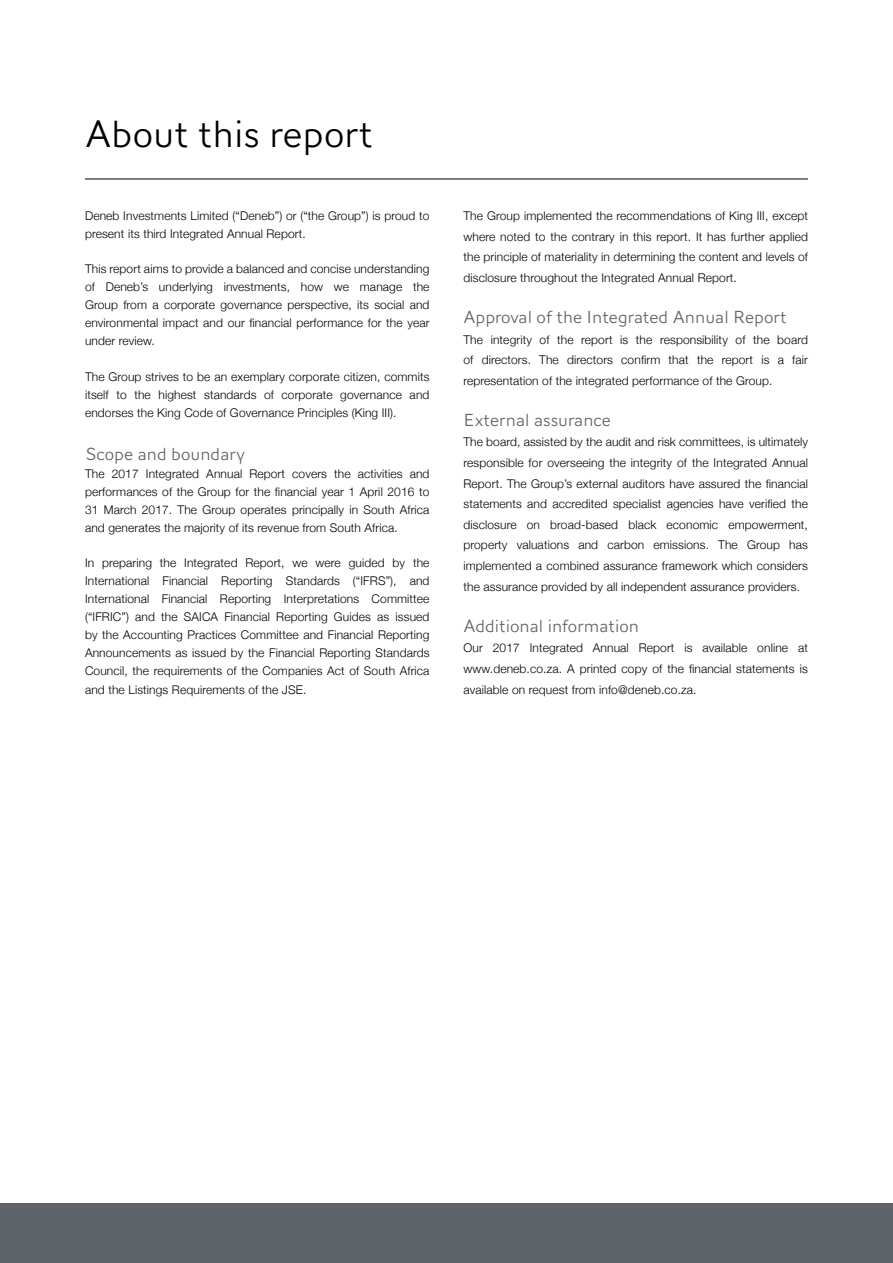
<style>
.page{position:relative;width:893px;height:1263px;background:#fff}
.page>*{position:absolute;margin:0;border:0;box-sizing:border-box;transform-origin:0 0}
.t1{font:300 39px "AW Conqueror Sans";color:#000}
.t2{font:300 18px "AW Conqueror Sans";color:#5f636a}
.t3{font:300 12px/18px "Helvetica Neue";letter-spacing:.01em;color:#000;text-align:justify}
</style>
<div class="page">
<div style="left:0;top:1203px;width:893px;height:60px;background:#5f636a"></div>
<hr style="left:85px;top:179px;width:723px;height:1px;background:#000">
<h1 class="t1" style="left:85px;top:102px;width:289px">About this report</h1>
<p class="t3" style="left:85px;top:206px;width:346px">Deneb Investments Limited (“Deneb”) or (“the Group”) is proud to present its third Integrated Annual Report.</p>
<p class="t3" style="left:85px;top:259px;width:346px">This report aims to provide a balanced and concise understanding of Deneb’s underlying investments, how we manage the Group from a corporate governance perspective, its social and environmental impact and our financial performance for the year under review.</p>
<p class="t3" style="left:85px;top:366px;width:346px">The Group strives to be an exemplary corporate citizen, commits itself to the highest standards of corporate governance and endorses the King Code of Governance Principles (King III).</p>
<h2 class="t2" style="left:85px;top:439px;width:161px">Scope and boundary</h2>
<p class="t3" style="left:85px;top:464px;width:346px">The 2017 Integrated Annual Report covers the activities and performances of the Group for the financial year 1 April 2016 to 31 March 2017. The Group operates principally in South Africa and generates the majority of its revenue from South Africa.</p>
<p class="t3" style="left:85px;top:553px;width:346px">In preparing the Integrated Report, we were guided by the International Financial Reporting Standards (“IFRS”), and International Financial Reporting Interpretations Committee (“IFRIC”) and the SAICA Financial Reporting Guides as issued by the Accounting Practices Committee and Financial Reporting Announcements as issued by the Financial Reporting Standards Council, the requirements of the Companies Act of South Africa and the Listings Requirements of the JSE.</p>
<p class="t3" style="left:463px;top:204px;width:346px;line-height:20.5px">The Group implemented the recommendations of King III, except where noted to the contrary in this report. It has further applied the principle of materiality in determining the content and levels of disclosure throughout the Integrated Annual Report.</p>
<h2 class="t2" style="left:463px;top:302px;width:325px">Approval of the Integrated Annual Report</h2>
<p class="t3" style="left:463px;top:328px;width:346px;line-height:20.5px">The integrity of the report is the responsibility of the board of directors. The directors confirm that the report is a fair representation of the integrated performance of the Group.</p>
<h2 class="t2" style="left:463px;top:405px;width:149px">External assurance</h2>
<p class="t3" style="left:463px;top:431px;width:346px;line-height:20.5px">The board, assisted by the audit and risk committees, is ultimately responsible for overseeing the integrity of the Integrated Annual Report. The Group’s external auditors have assured the financial statements and accredited specialist agencies have verified the disclosure on broad-based black economic empowerment, property valuations and carbon emissions. The Group has implemented a combined assurance framework which considers the assurance provided by all independent assurance providers.</p>
<h2 class="t2" style="left:463px;top:611px;width:177px">Additional information</h2>
<p class="t3" style="left:463px;top:637px;width:346px;line-height:20.5px">Our 2017 Integrated Annual Report is available online at www.deneb.co.za. A printed copy of the financial statements is available on request from info@deneb.co.za.</p>
</div>
